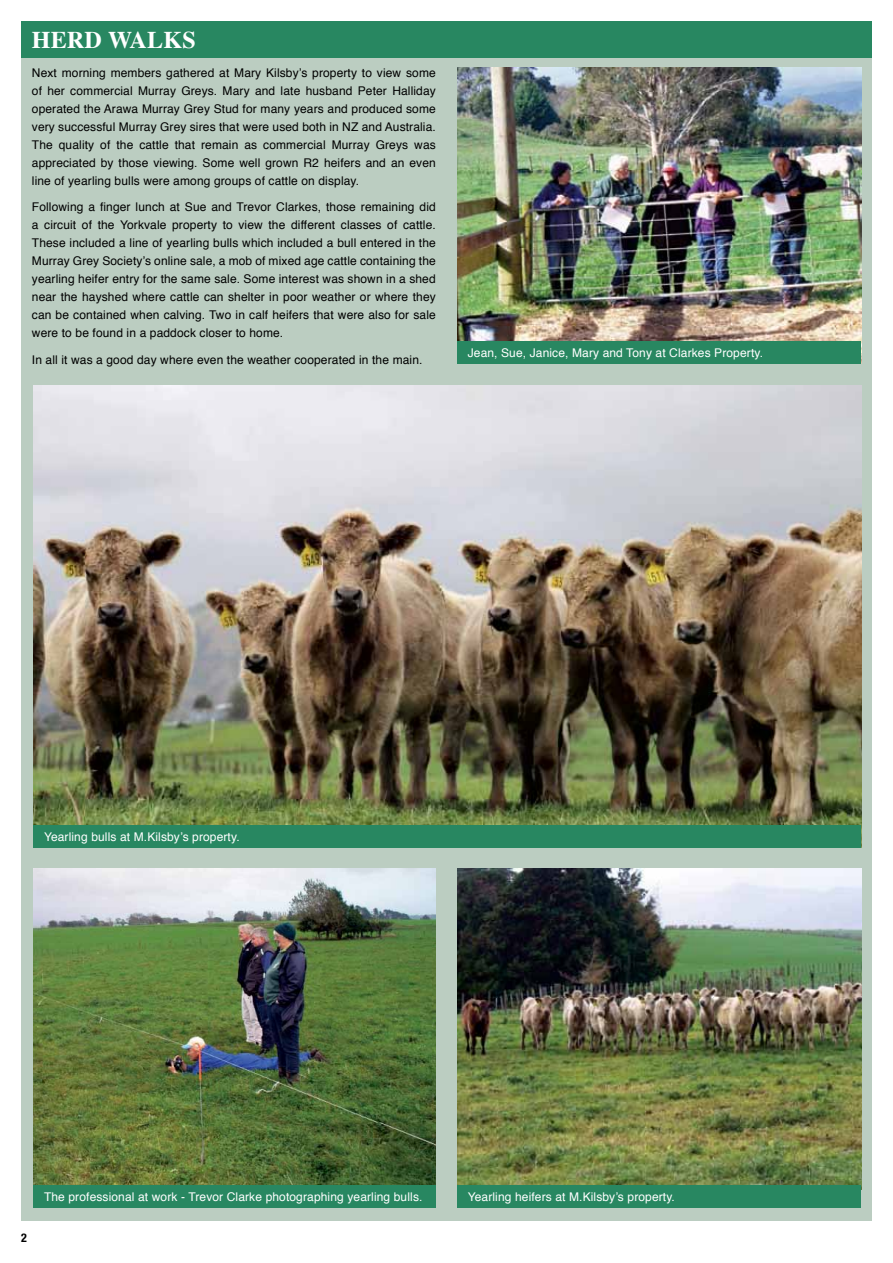
<style>
.page{position:relative;width:893px;height:1263px;background:#fff}
.page>*{position:absolute;margin:0;border:0;box-sizing:border-box;transform-origin:0 0}
.t1{font:700 24px "Times";letter-spacing:.01em;color:#fff}
.t2{font:12px/18px "Helvetica";letter-spacing:.01em;color:#000;text-align:justify}
.t3{font:12px "Helvetica";letter-spacing:.01em;color:#fff}
.t4{font:700 condensed 12px "Helvetica Neue LT Std";color:#000}
</style>
<div class="page">
<div style="left:21px;top:21px;width:851px;height:1199px;background:#bbcdc1"></div>
<div style="left:21px;top:21px;width:851px;height:36px;background:#288761"></div>
<img style="left:457px;top:869px;width:404px;height:316px">
<img style="left:33px;top:385px;width:828px;height:440px">
<img style="left:33px;top:869px;width:403px;height:316px">
<img style="left:457px;top:68px;width:404px;height:273px">
<div style="left:33px;top:825px;width:828px;height:23px;background:#288761"></div>
<div style="left:33px;top:1185px;width:403px;height:23px;background:#288761"></div>
<div style="left:457px;top:1185px;width:404px;height:23px;background:#288761"></div>
<div style="left:457px;top:341px;width:404px;height:23px;background:#288761"></div>
<h1 class="t1" style="left:32px;top:17px;width:163px">HERD WALKS</h1>
<p class="t2" style="left:32px;top:64px;width:405px">Next morning members gathered at Mary Kilsby’s property to view some of her commercial Murray Greys. Mary and late husband Peter Halliday operated the Arawa Murray Grey Stud for many years and produced some very successful Murray Grey sires that were used both in NZ and Australia.<br>The quality of the cattle that remain as commercial Murray Greys was appreciated by those viewing. Some well grown R2 heifers and an even line of yearling bulls were among groups of cattle on display.</p>
<p class="t2" style="left:32px;top:199px;width:405px">Following a finger lunch at Sue and Trevor Clarkes, those remaining did a circuit of the Yorkvale property to view the different classes of cattle.<br>These included a line of yearling bulls which included a bull entered in the Murray Grey Society’s online sale, a mob of mixed age cattle containing the yearling heifer entry for the same sale. Some interest was shown in a shed near the hayshed where cattle can shelter in poor weather or where they can be contained when calving. Two in calf heifers that were also for sale were to be found in a paddock closer to home.</p>
<p class="t2" style="left:32px;top:351px;width:392px">In all it was a good day where even the weather cooperated in the main.</p>
<p class="t3" style="left:468px;top:344px;width:297px">Jean, Sue, Janice, Mary and Tony at Clarkes Property.</p>
<p class="t3" style="left:44px;top:827px;width:197px">Yearling bulls at M.Kilsby’s property.</p>
<p class="t4" style="left:21px;top:1230px;width:7px">2</p>
<p class="t3" style="left:44px;top:1187px;width:380px">The professional at work - Trevor Clarke photographing yearling bulls.</p>
<p class="t3" style="left:468px;top:1187px;width:209px">Yearling heifers at M.Kilsby’s property.</p>
</div>
